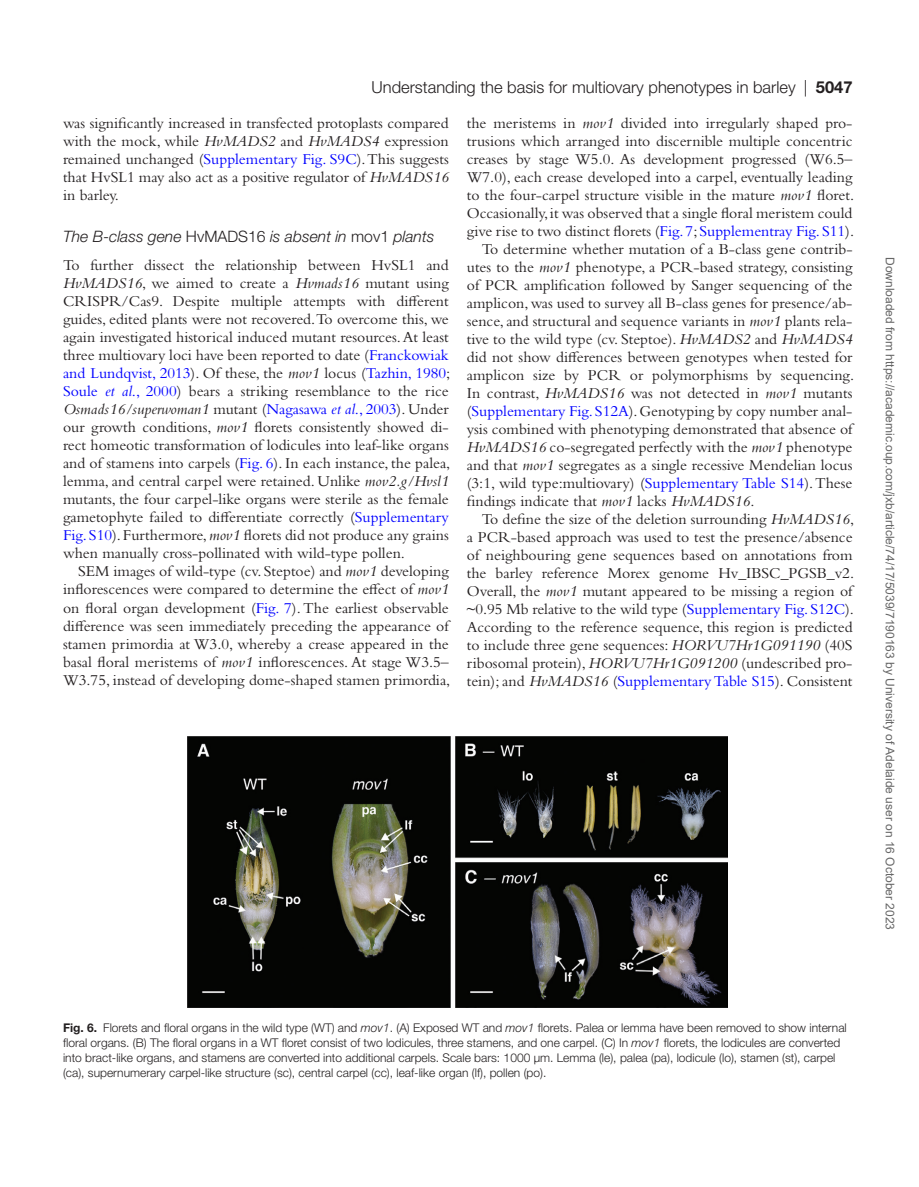
<style>
.page{position:relative;width:919px;height:1187px;background:#fff}
.page>*{position:absolute;margin:0;border:0;box-sizing:border-box;transform-origin:0 0}
.t1{font:300 16.5px "Helvetica Neue LT Std";color:#231f20}
.t2{font:15.75px/18px "Bembo Std";color:#231f20;text-align:justify}
.t3{font:italic 300 15.75px "Helvetica Neue LT Std";color:#231f20}
.t4{font:300 12px/15px "Helvetica Neue LT Std";color:#231f20}
.t5{font:12px "Arial";color:#666}
.s1{font-weight:700}
.s2{font-style:italic}
.s3{color:#00f}
.s4{font-style:normal}
.s5{font-style:italic;color:#00f}
</style>
<div class="page">
<img style="left:188px;top:736px;width:540px;height:271px">
<p class="t1" style="left:371px;top:77px;width:482px">Understanding the basis for multiovary phenotypes in barley | <span class="s1">5047</span></p>
<p class="t2" style="left:63px;top:113px;width:387px">was significantly increased in transfected protoplasts compared with the mock, while <span class="s2">HvMADS2</span> and <span class="s2">HvMADS4</span> expression remained unchanged (<span class="s3">Supplementary Fig. S9C</span>). This suggests that HvSL1 may also act as a positive regulator of <span class="s2">HvMADS16 </span>in barley.</p>
<p class="t3" style="left:63px;top:227px;width:373px">The B-class gene <span class="s4">HvMADS16</span> is absent in <span class="s4">mov1</span> plants</p>
<p class="t2" style="left:63px;top:256px;width:389px">To further dissect the relationship between HvSL1 and <span class="s2">HvMADS16</span>, we aimed to create a <span class="s2">Hvmads16</span> mutant using CRISPR/Cas9. Despite multiple attempts with different guides, edited plants were not recovered.To overcome this, we again investigated historical induced mutant resources. At least three multiovary loci have been reported to date (<span class="s3">Franckowiak and Lundqvist, 2013</span>). Of these, the <span class="s2">mov1</span> locus (<span class="s3">Tazhin, 1980</span>; <span class="s3">Soule</span> <span class="s5">et al</span><span class="s3">., 2000</span>) bears a striking resemblance to the rice <span class="s2">Osmads16/superwoman1</span> mutant (<span class="s3">Nagasawa</span> <span class="s5">et al</span><span class="s3">., 2003</span>). Under our growth conditions, <span class="s2">mov1</span> florets consistently showed di&shy;rect homeotic transformation of lodicules into leaf-like organs and of stamens into carpels (<span class="s3">Fig. 6</span>). In each instance, the palea, lemma, and central carpel were retained. Unlike <span class="s2">mov2.g/Hvsl1 </span>mutants, the four carpel-like organs were sterile as the female gametophyte failed to differentiate correctly (<span class="s3">Supplementary Fig. S10</span>). Furthermore, <span class="s2">mov1</span> florets did not produce any grains when manually cross-pollinated with wild-type pollen.</p>
<p class="t2" style="left:63px;top:562px;width:389px;text-indent:15px">SEM images of wild-type (cv. Steptoe) and <span class="s2">mov1</span> developing inflorescences were compared to determine the effect of <span class="s2">mov1 </span>on floral organ development (<span class="s3">Fig. 7</span>). The earliest observable difference was seen immediately preceding the appearance of stamen primordia at W3.0, whereby a crease appeared in the basal floral meristems of <span class="s2">mov1</span> inflorescences. At stage W3.5– W3.75, instead of developing dome-shaped stamen primordia,</p>
<p class="t2" style="left:466px;top:113px;width:387px">the meristems in <span class="s2">mov1</span> divided into irregularly shaped pro-</p>
<p class="t2" style="left:466px;top:131px;width:387px">trusions which arranged into discernible multiple concentric</p>
<p class="t2" style="left:466px;top:149px;width:387px">creases by stage W5.0. As development progressed (W6.5–</p>
<p class="t2" style="left:466px;top:167px;width:387px">W7.0), each crease developed into a carpel, eventually leading</p>
<p class="t2" style="left:466px;top:185px;width:389px">to the four-carpel structure visible in the mature <span class="s2">mov1</span> floret.</p>
<p class="t2" style="left:466px;top:203px;width:387px">Occasionally, it was observed that a single floral meristem could</p>
<p class="t2" style="left:466px;top:221px;width:389px">give rise to two distinct florets (<span class="s3">Fig. 7</span>; <span class="s3">Supplementray Fig. S11</span>).</p>
<p class="t2" style="left:481px;top:239px;width:372px">To determine whether mutation of a B-class gene contrib-</p>
<p class="t2" style="left:466px;top:257px;width:387px">utes to the <span class="s2">mov1</span> phenotype, a PCR-based strategy, consisting</p>
<p class="t2" style="left:466px;top:275px;width:387px">of PCR amplification followed by Sanger sequencing of the</p>
<p class="t2" style="left:466px;top:293px;width:387px">amplicon, was used to survey all B-class genes for presence/ab-</p>
<p class="t2" style="left:466px;top:311px;width:387px">sence, and structural and sequence variants in <span class="s2">mov1</span> plants rela-</p>
<p class="t2" style="left:466px;top:329px;width:387px">tive to the wild type (cv. Steptoe). <span class="s2">HvMADS2</span> and <span class="s2">HvMADS4</span></p>
<p class="t2" style="left:466px;top:347px;width:387px">did not show differences between genotypes when tested for</p>
<p class="t2" style="left:466px;top:365px;width:389px">amplicon size by PCR or polymorphisms by sequencing.</p>
<p class="t2" style="left:466px;top:383px;width:387px">In contrast, <span class="s2">HvMADS16</span> was not detected in <span class="s2">mov1</span> mutants</p>
<p class="t2" style="left:466px;top:401px;width:387px">(<span class="s3">Supplementary Fig. S12A</span>). Genotyping by copy number anal-</p>
<p class="t2" style="left:466px;top:419px;width:387px">ysis combined with phenotyping demonstrated that absence of</p>
<p class="t2" style="left:466px;top:437px;width:387px"><span class="s2">HvMADS16</span> co-segregated perfectly with the <span class="s2">mov1</span> phenotype</p>
<p class="t2" style="left:466px;top:455px;width:387px">and that <span class="s2">mov1</span> segregates as a single recessive Mendelian locus</p>
<p class="t2" style="left:466px;top:473px;width:387px">(3:1, wild type:multiovary) (<span class="s3">Supplementary Table S14</span>). These</p>
<p class="t2" style="left:466px;top:491px;width:289px">findings indicate that <span class="s2">mov1</span> lacks <span class="s2">HvMADS16</span>.</p>
<p class="t2" style="left:481px;top:509px;width:374px">To define the size of the deletion surrounding <span class="s2">HvMADS16</span>,</p>
<p class="t2" style="left:466px;top:527px;width:387px">a PCR-based approach was used to test the presence/absence</p>
<p class="t2" style="left:466px;top:545px;width:387px">of neighbouring gene sequences based on annotations from</p>
<p class="t2" style="left:466px;top:563px;width:389px">the barley reference Morex genome Hv_IBSC_PGSB_v2.</p>
<p class="t2" style="left:466px;top:581px;width:387px">Overall, the <span class="s2">mov1</span> mutant appeared to be missing a region of</p>
<p class="t2" style="left:466px;top:600px;width:389px">~0.95 Mb relative to the wild type (<span class="s3">Supplementary Fig. S12C</span>).</p>
<p class="t2" style="left:466px;top:618px;width:387px">According to the reference sequence, this region is predicted</p>
<p class="t2" style="left:466px;top:636px;width:387px">to include three gene sequences: <span class="s2">HORVU7Hr1G091190</span> (40S</p>
<p class="t2" style="left:466px;top:654px;width:387px">ribosomal protein), <span class="s2">HORVU7Hr1G091200</span> (undescribed pro-</p>
<p class="t2" style="left:466px;top:672px;width:387px">tein); and <span class="s2">HvMADS16</span> (<span class="s3">Supplementary Table S15</span>). Consistent</p>
<p class="t5" style="left:894px;top:257px;width:674px;rotate:90deg">Downloaded from https://academic.oup.com/jxb/article/74/17/5039/7190163 by University of Adelaide user on 16 October 2023</p>
<p class="t4" style="left:63px;top:1019px;width:785px"><span class="s1">Fig. 6.</span> Florets and floral organs in the wild type (WT) and <span class="s2">mov1</span>. (A) Exposed WT and <span class="s2">mov1</span> florets. Palea or lemma have been removed to show internal floral organs. (B) The floral organs in a WT floret consist of two lodicules, three stamens, and one carpel. (C) In <span class="s2">mov1</span> florets, the lodicules are converted into bract-like organs, and stamens are converted into additional carpels. Scale bars: 1000 µm. Lemma (le), palea (pa), lodicule (lo), stamen (st), carpel (ca), supernumerary carpel-like structure (sc), central carpel (cc), leaf-like organ (lf), pollen (po).</p>
</div>
